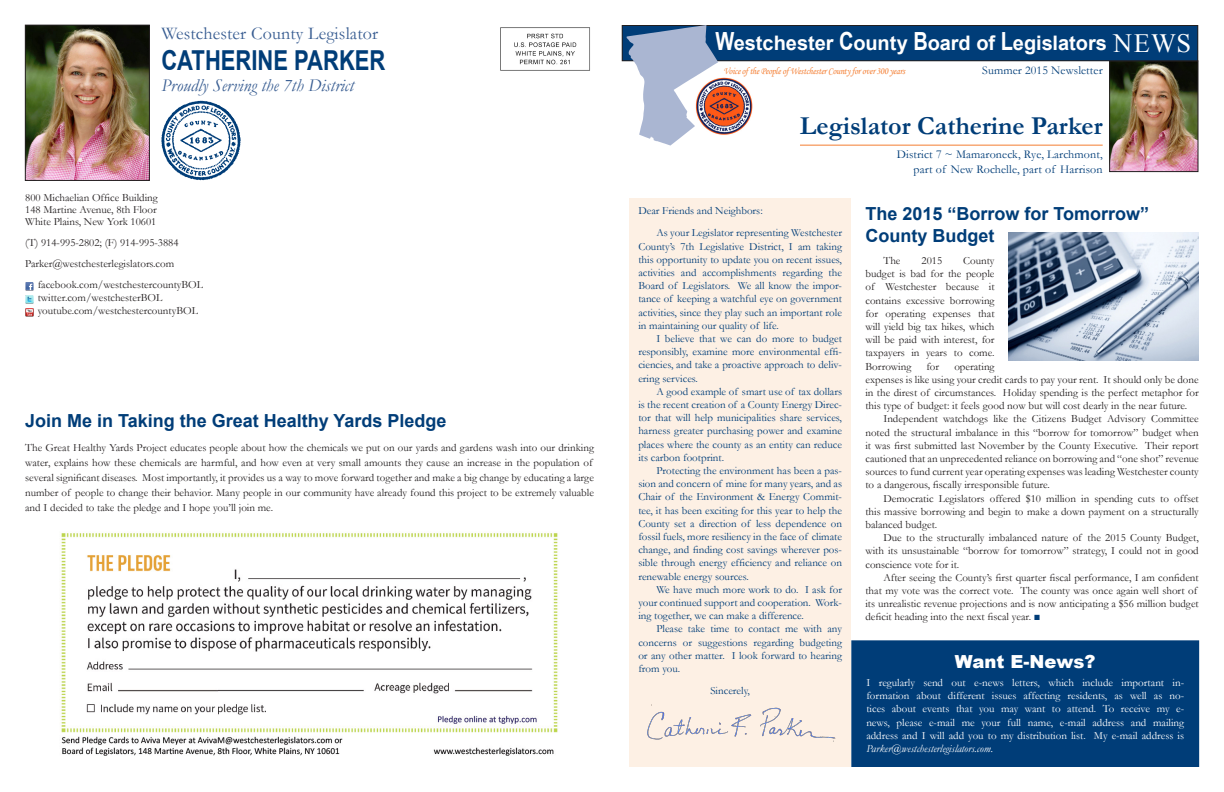
<style>
.page{position:relative;width:1224px;height:792px;background:#fff}
.page>*{position:absolute;margin:0;border:0;box-sizing:border-box;transform-origin:0 0}
.t1{font:700 27.5px "Arial";color:#003d78;scale:.8 1}
.t2{font:26.4px "Times New Roman";color:#fff}
.t3{font:700 26px "Garamond";color:#003d78}
.t4{font:700 20px "Arial";color:#fff}
.Paragraph_Title{font:700 18px/21.6px "Arial";color:#003d78}
.t5{font:italic 18px "Garamond";color:#375c91}
.t6{font:18px "Garamond";letter-spacing:.01em;color:#375c91}
.Paragraph_Title-2{font:900 18px "Arial";color:#fff}
.t7{font:12px/14.4px "Garamond";letter-spacing:.01em;color:#003d78;text-align:right}
.Paragraph_Title-3{font:11px/13.2px "Garamond";color:#231f20;text-align:justify}
.Paragraph_Title-4{font:11px/13.2px "Garamond";color:#003d78;text-align:justify}
.Paragraph_Title-5{font:11px/13.2px "Garamond";color:#fff;text-align:justify}
.t8{font:10px "Monotype Corsiva";letter-spacing:-.02em;color:#f47d31;scale:.9 1}
.s1{font-size:25px}
.s2{color:#003d78}
.s3{font-style:italic}
</style>
<div class="page">
<img style="left:1112px;top:63px;width:84px;height:107px">
<div style="left:1110px;top:61px;width:88px;height:111px;border:1px solid #231f20"></div>
<img style="left:27px;top:27px;width:121px;height:152px">
<div style="left:25px;top:25px;width:125px;height:156px;border:1px solid #231f20"></div>
<img style="left:718px;top:77px;width:35px;height:58px">
<svg style="left:161px;top:101px;width:80px;height:79px"></svg>
<div style="left:622px;top:26px;width:576px;height:35px;background:#003d78"></div>
<div style="left:622px;top:25px;width:576px;height:36px;border:1px solid #231f20"></div>
<svg style="left:627px;top:25px;width:91px;height:121px"></svg>
<hr style="left:800px;top:145px;width:303px;height:1px;background:#f47d31">
<svg style="left:25px;top:282px;width:8px;height:21px"></svg>
<svg style="left:25px;top:309px;width:8px;height:8px"></svg>
<div style="left:629px;top:198px;width:222px;height:569px;background:#fdf0e4"></div>
<div style="left:852px;top:641px;width:347px;height:125px;background:#003d78"></div>
<div style="left:852px;top:641px;width:347px;height:126px;border:1px solid #003d78"></div>
<img style="left:647px;top:704px;width:189px;height:37px">
<img style="left:61px;top:533px;width:497px;height:223px">
<img style="left:1008px;top:232px;width:191px;height:128px">
<img style="left:500px;top:28px;width:90px;height:43px">
<p class="t6" style="left:161px;top:21px;width:218px">Westchester County Legislator</p>
<p class="t5" style="left:161px;top:73px;width:194px">Proudly Serving the 7th District</p>
<p class="t1" style="left:161px;top:42px;width:282px">CATHERINE PARKER</p>
<p class="Paragraph_Title-3" style="left:25px;top:191px;width:134px;line-height:12px">800 Michaelian Office Building 148 Martine Avenue, 8th Floor White Plains, New York 10601</p>
<p class="Paragraph_Title-3" style="left:25px;top:235px;width:155px">(T) 914-995-2802; (F) 914-995-3884</p>
<p class="Paragraph_Title-3" style="left:25px;top:256px;width:151px">Parker@westchesterlegislators.com</p>
<p class="Paragraph_Title-3" style="left:38px;top:277px;width:167px;text-align:left">facebook.com/westchestercountyBOL twitter.com/westchesterBOL youtube.com/westchestercountyBOL</p>
<p class="Paragraph_Title" style="left:25px;top:411px;width:423px">Join Me in Taking the Great Healthy Yards Pledge</p>
<p class="Paragraph_Title-3" style="left:25px;top:440px;width:570px;line-height:15px;text-align:left">The Great Healthy Yards Project educates people about how the chemicals we put on our yards and gardens wash into our drinking water, explains how these chemicals are harmful, and how even at very small amounts they cause an increase in the population of several significant diseases. Most importantly, it provides us a way to move forward together and make a big change by educating a large number of people to change their behavior. Many people in our community have already found this project to be extremely valuable and I decided to take the pledge and I hope you’ll join me.</p>
<p class="t4" style="left:716px;top:30px;width:393px"><span class="s1">W</span>estchester <span class="s1">C</span>ounty <span class="s1">B</span>oard of <span class="s1">L</span>egislators</p>
<p class="t2" style="left:1113px;top:25px;width:79px">NEWS</p>
<p class="t8" style="left:724px;top:65px;width:203px">Voice of the People of Westchester County for over 300 years</p>
<p class="t7" style="left:982px;top:63px;width:122px">Summer 2015 Newsletter</p>
<p class="t3" style="left:800px;top:108px;width:304px">Legislator Catherine Parker</p>
<p class="t7" style="left:897px;top:147px;width:207px">District 7 ~ Mamaroneck, Rye, Larchmont, part of New Rochelle, part of Harrison</p>
<p class="Paragraph_Title-4" style="left:638px;top:204px;width:126px">Dear Friends and Neighbors:</p>
<p class="Paragraph_Title-4" style="left:638px;top:226px;width:205px;text-indent:18px">As your Legislator representing Westchester County’s 7th Legislative District, I am taking this opportunity to update you on recent issues, activities and accomplishments regarding the Board of Legislators. We all know the impor&shy;tance of keeping a watchful eye on government activities, since they play such an important role in maintaining our quality of life.</p>
<p class="Paragraph_Title-4" style="left:638px;top:332px;width:205px;text-indent:18px">I believe that we can do more to budget responsibly, examine more environmental effi&shy;ciencies, and take a proactive approach to deliv&shy;ering services.</p>
<p class="Paragraph_Title-4" style="left:638px;top:384px;width:205px;text-indent:18px">A good example of smart use of tax dollars is the recent creation of a County Energy Direc&shy;tor that will help municipalities share services, harness greater purchasing power and examine places where the county as an entity can reduce its carbon footprint.</p>
<p class="Paragraph_Title-4" style="left:638px;top:464px;width:205px;text-indent:18px">Protecting the environment has been a pas&shy;sion and concern of mine for many years, and as Chair of the Environment &amp; Energy Commit&shy;tee, it has been exciting for this year to help the County set a direction of less dependence on fossil fuels, more resiliency in the face of climate change, and finding cost savings wherever pos&shy;sible through energy efficiency and reliance on renewable energy sources.</p>
<p class="Paragraph_Title-4" style="left:638px;top:582px;width:205px;text-indent:18px">We have much more work to do. I ask for your continued support and cooperation. Work&shy;ing together, we can make a difference.</p>
<p class="Paragraph_Title-4" style="left:638px;top:622px;width:205px;text-indent:18px">Please take time to contact me with any concerns or suggestions regarding budgeting or any other matter. I look forward to hearing from you.</p>
<p class="Paragraph_Title-4" style="left:710px;top:684px;width:41px">Sincerely,</p>
<p class="Paragraph_Title" style="left:865px;top:204px;width:285px">The 2015 “Borrow for Tomorrow”<br>County Budget</p>
<p class="Paragraph_Title-3" style="left:883px;top:254px;width:19px">The</p>
<p class="Paragraph_Title-3" style="left:922px;top:254px;width:22px">2015</p>
<p class="Paragraph_Title-3" style="left:865px;top:254px;width:131px;text-indent:98px">County budget is bad for the people of Westchester because it contains excessive borrowing for operating expenses that will yield big tax hikes, which will be paid with interest, for taxpayers in years to come.<br>Borrowing</p>
<p class="Paragraph_Title-3" style="left:926px;top:359px;width:14px">for</p>
<p class="Paragraph_Title-3" style="left:865px;top:359px;width:335px;text-align:left;text-indent:89px">operating<br>expenses is like using your credit cards to pay your rent. It should only be done in the direst of circumstances. Holiday spending is the perfect metaphor for this type of budget: it feels good now but will cost dearly in the near future.</p>
<p class="Paragraph_Title-3" style="left:865px;top:412px;width:335px;text-indent:18px">Independent watchdogs like the Citizens Budget Advisory Committee noted the structural imbalance in this “borrow for tomorrow” budget when it was first submitted last November by the County Executive. Their report cautioned that an unprecedented reliance on borrowing and “one shot” revenue sources to fund current year operating expenses was leading Westchester county to a dangerous, fiscally irresponsible future.</p>
<p class="Paragraph_Title-3" style="left:865px;top:491px;width:335px;text-indent:18px">Democratic Legislators offered $10 million in spending cuts to offset this massive borrowing and begin to make a down payment on a structurally balanced budget.</p>
<p class="Paragraph_Title-3" style="left:865px;top:531px;width:335px;text-indent:18px">Due to the structurally imbalanced nature of the 2015 County Budget, with its unsustainable “borrow for tomorrow” strategy, I could not in good conscience vote for it.</p>
<p class="Paragraph_Title-3" style="left:865px;top:570px;width:335px;text-align:left;text-indent:18px">After seeing the County’s first quarter fiscal performance, I am confident that my vote was the correct vote. The county was once again well short of its unrealistic revenue projections and is now anticipating a $56 million budget deficit heading into the next fiscal year. <span class="s2">■</span></p>
<p class="Paragraph_Title-2" style="left:955px;top:649px;width:142px">Want E-News?</p>
<p class="Paragraph_Title-5" style="left:866px;top:676px;width:319px">I regularly send out e-news letters, which include important in&shy;formation about different issues affecting residents, as well as no&shy;tices about events that you may want to attend. To receive my e&shy;news, please e-mail me your full name, e-mail address and mailing address and I will add you to my distribution list. My e-mail address is <span class="s3">Parker@westchesterlegislators.com.</span></p>
</div>
